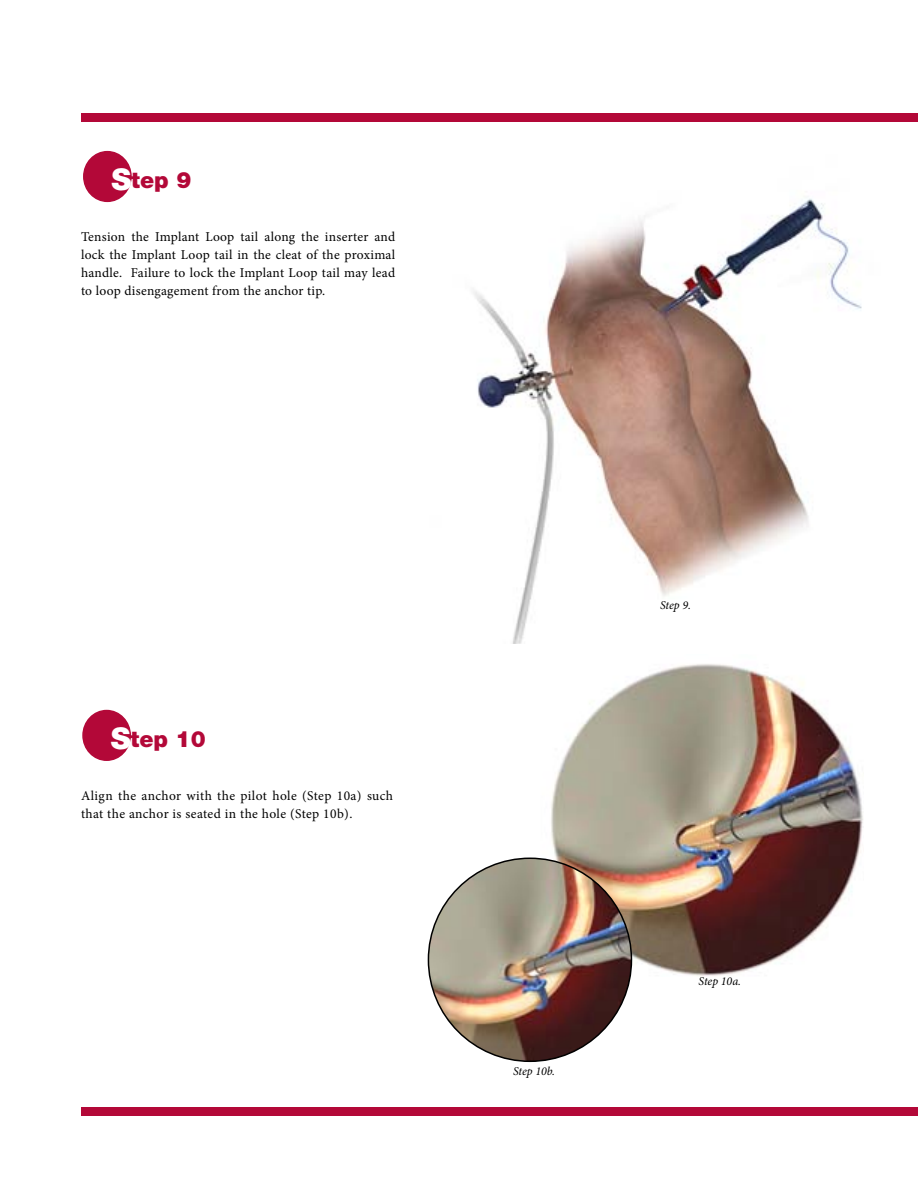
<style>
.page{position:relative;width:918px;height:1188px;background:#fff}
.page>*{position:absolute;margin:0;border:0;box-sizing:border-box;transform-origin:0 0}
.t1{font:900 22.5px "Helvetica Neue LT Std";color:#b30838}
.t2{font:13.5px/18px "Minion Pro";letter-spacing:.025em;color:#000;text-align:justify}
.t3{font:italic 12px "Minion Pro";letter-spacing:-.005em;color:#000}
.s1{font-size:30px;color:#fff}
</style>
<div class="page">
<div style="left:82px;top:113px;width:836px;height:8px;background:#b30838"></div>
<div style="left:82px;top:1107px;width:836px;height:8px;background:#b30838"></div>
<div style="left:84px;top:152px;width:47px;height:49px;background:#b30838;border-radius:50%"></div>
<div style="left:83px;top:151px;width:49px;height:51px;border:2px solid #b30838;border-radius:50%"></div>
<div style="left:83px;top:711px;width:47px;height:49px;background:#b30838;border-radius:50%"></div>
<div style="left:82px;top:710px;width:49px;height:51px;border:2px solid #b30838;border-radius:50%"></div>
<img style="left:473px;top:198px;width:389px;height:446px">
<img style="left:517px;top:664px;width:346px;height:312px">
<img style="left:428px;top:858px;width:203px;height:203px;border-radius:102px">
<h1 class="t1" style="left:111px;top:166px;width:82px"><span class="s1">S</span>tep 9</h1>
<p class="t2" style="left:81px;top:228px;width:316px">Tension the Implant Loop tail along the inserter and lock the Implant Loop tail in the cleat of the proximal handle. Failure to lock the Implant Loop tail may lead to loop disengagement from the anchor tip.</p>
<h1 class="t1" style="left:111px;top:725px;width:97px"><span class="s1">S</span>tep 10</h1>
<p class="t2" style="left:81px;top:787px;width:314px">Align the anchor with the pilot hole (Step 10a) such that the anchor is seated in the hole (Step 10b).</p>
<p class="t3" style="left:660px;top:597px;width:32px">Step 9.</p>
<p class="t3" style="left:513px;top:1063px;width:44px">Step 10b.</p>
<p class="t3" style="left:699px;top:973px;width:44px">Step 10a.</p>
</div>
